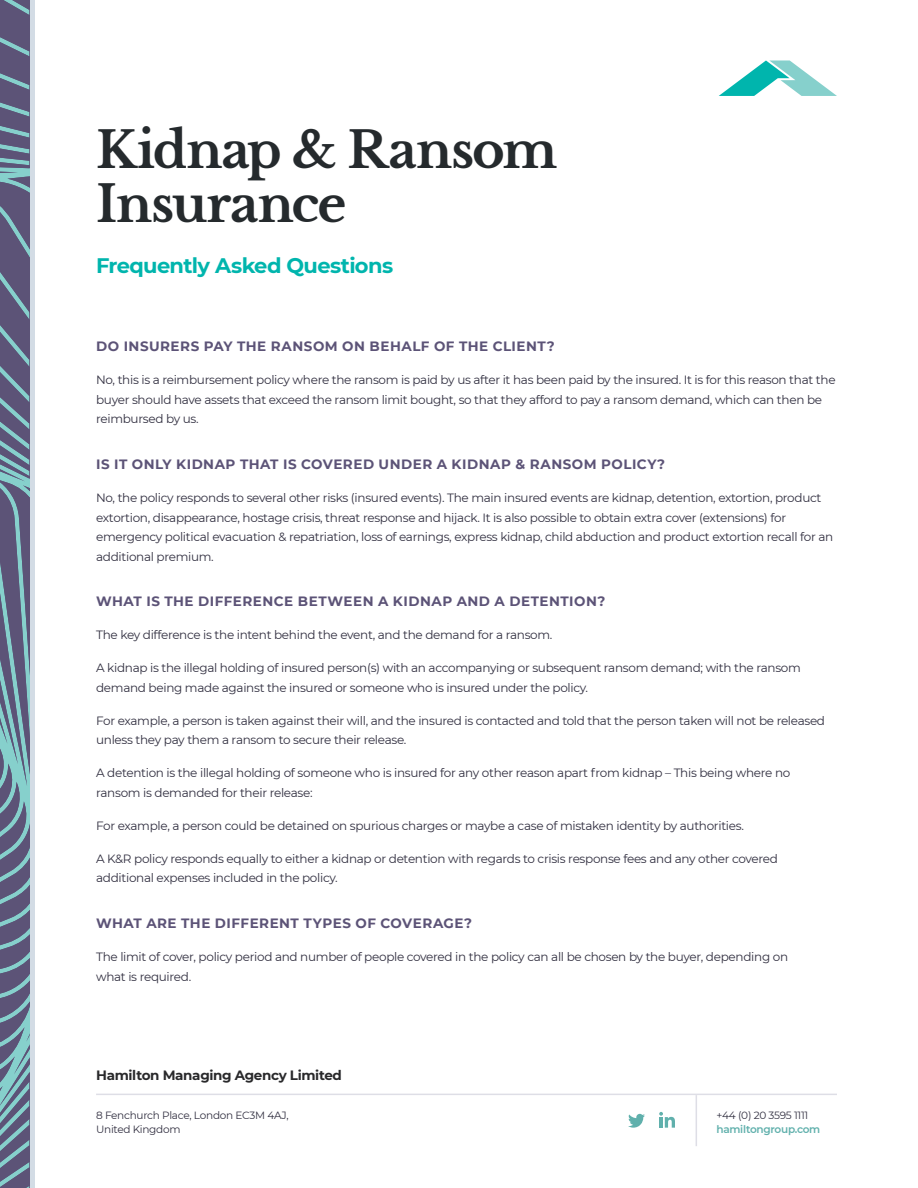
<style>
.page{position:relative;width:918px;height:1188px;background:#fff}
.page>*{position:absolute;margin:0;border:0;box-sizing:border-box;transform-origin:0 0}
.t1{font:700 49.65px/53.8px "Libre Baskerville";letter-spacing:-.025em;color:#252a2d}
.t2{font:700 21px "Montserrat";letter-spacing:-.03em;color:#00b5ad}
.t3{font:700 13.5px "Montserrat";letter-spacing:.035em;color:#5c5377}
.t4{font:700 13.5px "Montserrat";letter-spacing:-.025em;color:#29292b}
.t5{font:12px/19.5px "Montserrat";letter-spacing:-.025em;color:#312f40}
.t6{font:10.5px/13.5px "Montserrat";letter-spacing:-.025em;color:#312f40}
.t7{font:600 10.5px "Montserrat";letter-spacing:-.025em;color:#60b0ac}
</style>
<div class="page">
<svg style="left:719px;top:60px;width:118px;height:36px"></svg>
<hr style="left:96px;top:1094px;width:741px;height:1px;background:#dedee6">
<hr style="left:696px;top:1095px;width:1px;height:51px;background:#dedee6">
<svg style="left:628px;top:1114px;width:17px;height:14px"></svg>
<svg style="left:659px;top:1112px;width:16px;height:16px"></svg>
<div style="left:29px;top:0;width:6px;height:1188px;background:#d3dce5"></div>
<svg style="left:0;top:0;width:29px;height:1188px;background:#67758e"></svg>
<h1 class="t1" style="left:96px;top:124px;width:463px">Kidnap &amp; Ransom<br>Insurance</h1>
<h2 class="t2" style="left:96px;top:250px;width:299px">Frequently Asked Questions</h2>
<p class="t3" style="left:96px;top:337px;width:460px">DO INSURERS PAY THE RANSOM ON BEHALF OF THE CLIENT?</p>
<p class="t5" style="left:96px;top:370px;width:741px">No, this is a reimbursement policy where the ransom is paid by us after it has been paid by the insured. It is for this reason that the buyer should have assets that exceed the ransom limit bought, so that they afford to pay a ransom demand, which can then be reimbursed by us.</p>
<p class="t3" style="left:96px;top:454px;width:571px">IS IT ONLY KIDNAP THAT IS COVERED UNDER A KIDNAP &amp; RANSOM POLICY?</p>
<p class="t5" style="left:96px;top:488px;width:739px">No, the policy responds to several other risks (insured events). The main insured events are kidnap, detention, extortion, product extortion, disappearance, hostage crisis, threat response and hijack. It is also possible to obtain extra cover (extensions) for emergency political evacuation &amp; repatriation, loss of earnings, express kidnap, child abduction and product extortion recall for an additional premium.</p>
<p class="t3" style="left:96px;top:592px;width:511px">WHAT IS THE DIFFERENCE BETWEEN A KIDNAP AND A DETENTION?</p>
<p class="t5" style="left:96px;top:625px;width:458px">The key difference is the intent behind the event, and the demand for a ransom.</p>
<p class="t5" style="left:96px;top:658px;width:706px">A kidnap is the illegal holding of insured person(s) with an accompanying or subsequent ransom demand; with the ransom demand being made against the insured or someone who is insured under the policy.</p>
<p class="t5" style="left:96px;top:710px;width:731px">For example, a person is taken against their will, and the insured is contacted and told that the person taken will not be released unless they pay them a ransom to secure their release.</p>
<p class="t5" style="left:96px;top:763px;width:696px">A detention is the illegal holding of someone who is insured for any other reason apart from kidnap – This being where no ransom is demanded for their release:</p>
<p class="t5" style="left:96px;top:815px;width:649px">For example, a person could be detained on spurious charges or maybe a case of mistaken identity by authorities.</p>
<p class="t5" style="left:96px;top:848px;width:683px">A K&amp;R policy responds equally to either a kidnap or detention with regards to crisis response fees and any other covered additional expenses included in the policy.</p>
<p class="t3" style="left:96px;top:914px;width:378px">WHAT ARE THE DIFFERENT TYPES OF COVERAGE?</p>
<p class="t5" style="left:96px;top:947px;width:694px">The limit of cover, policy period and number of people covered in the policy can all be chosen by the buyer, depending on what is required.</p>
<p class="t4" style="left:96px;top:1065px;width:247px">Hamilton Managing Agency Limited</p>
<p class="t6" style="left:96px;top:1108px;width:194px">8 Fenchurch Place, London EC3M 4AJ,<br>United Kingdom</p>
<p class="t6" style="left:716px;top:1108px;width:94px">+44 (0) 20 3595 1111</p>
<p class="t7" style="left:716px;top:1121px;width:105px">hamiltongroup.com</p>
</div>
